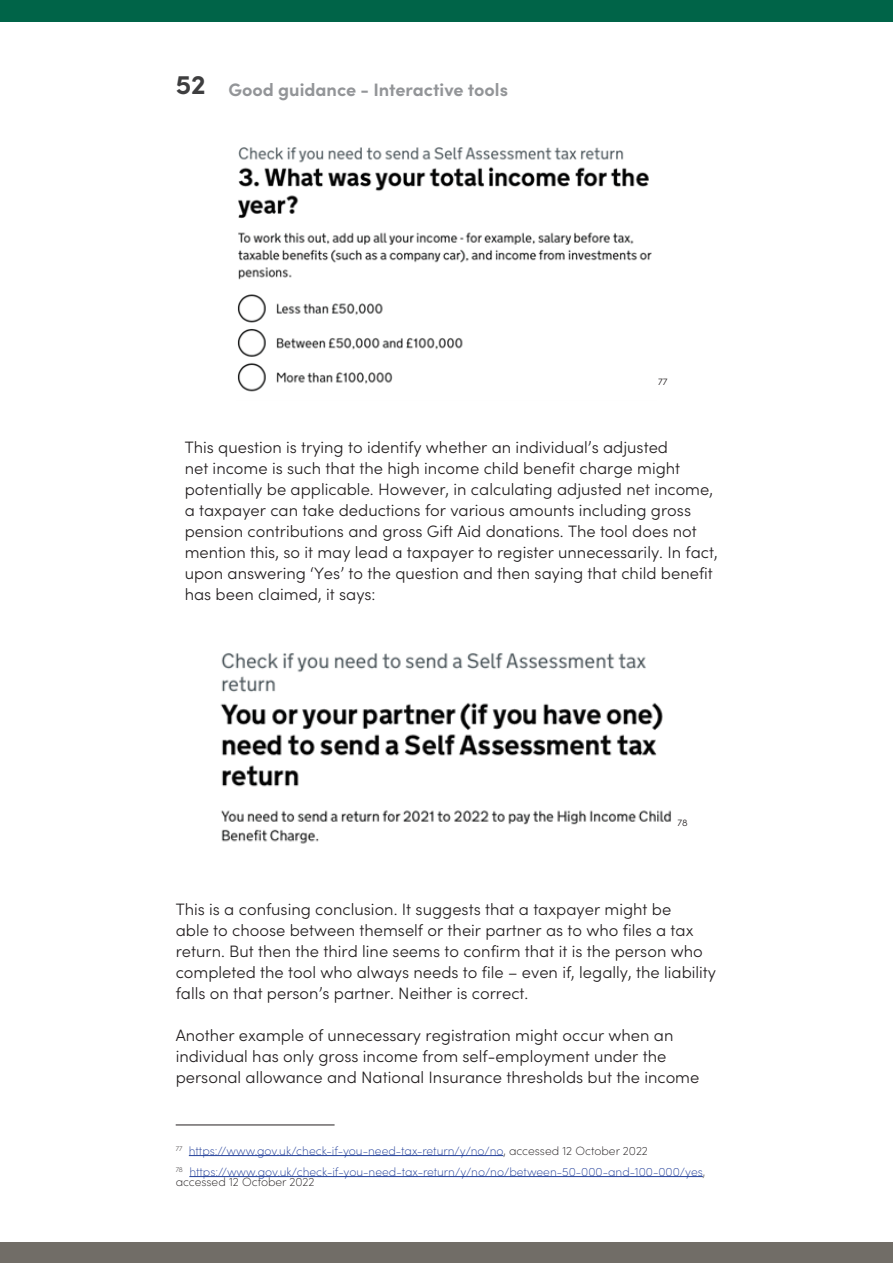
<style>
.page{position:relative;width:893px;height:1263px;background:#fff}
.page>*{position:absolute;margin:0;border:0;box-sizing:border-box;transform-origin:0 0}
.t1{font:700 18px "Sofia Pro";color:#939598}
.Content{font:300 16.5px/21px "Sofia Pro";color:#231f20}
.Footnote{font:200 12px "Sofia Pro";color:#223f99}
.Footnote-2{font:200 12px "Sofia Pro";color:#231f20}
.Content-2{font:300 9.6px "Sofia Pro";color:#231f20}
.s1{font-size:27px;color:#3e3e3f}
.s2{color:#231f20}
</style>
<div class="page">
<div style="left:0;top:1242px;width:893px;height:21px;background:#716d67"></div>
<img style="left:237px;top:147px;width:415px;height:245px">
<img style="left:220px;top:653px;width:451px;height:191px">
<hr style="left:189px;top:1155px;width:314px;height:1px;background:#223f99">
<hr style="left:189px;top:1176px;width:514px;height:1px;background:#223f99">
<hr style="left:176px;top:1125px;width:159px;height:1px;background:#231f20">
<div style="left:0;top:0;width:893px;height:21px;background:#006448"></div>
<p class="t1" style="left:176px;top:76px;width:334px"><span class="s1">52</span> Good guidance - Interactive tools</p>
<p class="Content-2" style="left:658px;top:374px;width:11px">77</p>
<p class="Content" style="left:185px;top:436px;width:535px">This question is trying to identify whether an individual’s adjusted<br>net income is such that the high income child benefit charge might potentially be applicable. However, in calculating adjusted net income, a taxpayer can take deductions for various amounts including gross pension contributions and gross Gift Aid donations. The tool does not mention this, so it may lead a taxpayer to register unnecessarily. In fact, upon answering ‘Yes’ to the question and then saying that child benefit has been claimed, it says:</p>
<p class="Content-2" style="left:677px;top:815px;width:12px">78</p>
<p class="Content" style="left:176px;top:898px;width:542px">This is a confusing conclusion. It suggests that a taxpayer might be<br>able to choose between themself or their partner as to who files a tax return. But then the third line seems to confirm that it is the person who completed the tool who always needs to file – even if, legally, the liability falls on that person’s partner. Neither is correct.</p>
<p class="Content" style="left:176px;top:1024px;width:525px">Another example of unnecessary registration might occur when an individual has only gross income from self-employment under the personal allowance and National Insurance thresholds but the income</p>
<p class="Footnote" style="left:176px;top:1142px;width:474px"><sup>77</sup> https://www.gov.uk/check-if-you-need-tax-return/y/no/no<span class="s2">, accessed 12 October 2022</span></p>
<p class="Footnote" style="left:176px;top:1163px;width:531px"><sup>78</sup> https://www.gov.uk/check-if-you-need-tax-return/y/no/no/between-50-000-and-100-000/yes<span class="s2">,</span></p>
<p class="Footnote-2" style="left:176px;top:1173px;width:140px">accessed 12 October 2022</p>
</div>
